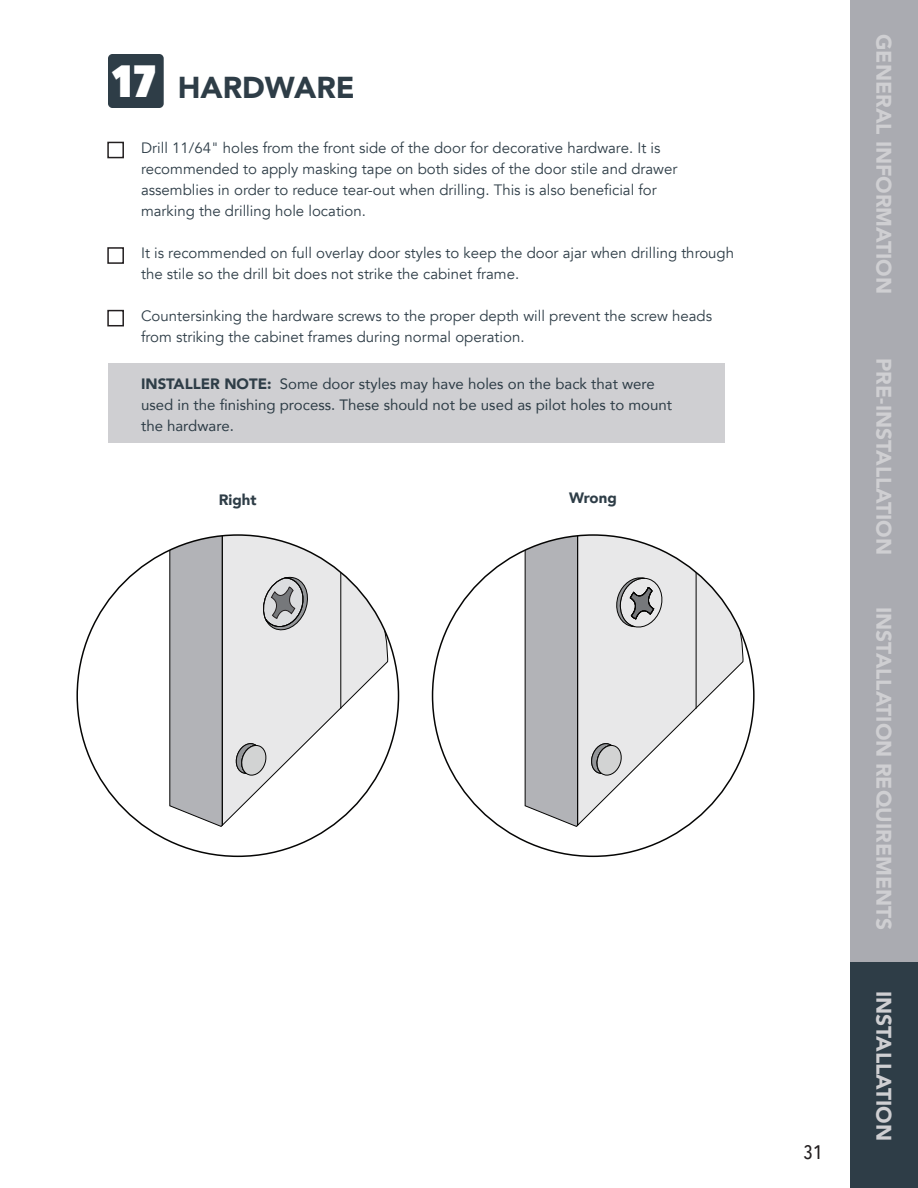
<style>
.page{position:relative;width:918px;height:1188px;background:#fff}
.page>*{position:absolute;margin:0;border:0;box-sizing:border-box;transform-origin:0 0}
.t1{font:800 45px "Avenir Next Condensed";color:#fff}
.t2{font:900 30px "Avenir LT Std";color:#2e3d47}
.t3{font:900 21px "Avenir LT Std";color:#cfcfd2}
.t4{font:500 19.5px "Avenir Next Condensed";color:#231f20}
.Body{font:15px/21px "Avenir";color:#2e3d47}
.Subheader_Notes{font:15px/21px "Avenir";color:#2e3d47}
.Subheader_Notes-2{font:900 15px "Avenir";color:#2e3d47}
.s1{font-weight:900}
</style>
<div class="page">
<div style="left:850px;top:0;width:68px;height:1188px;background:#2e3d47"></div>
<div style="left:850px;top:0;width:68px;height:961px;background:#aaabb1"></div>
<div style="left:107px;top:142px;width:17px;height:16px;border:2px solid #231f20"></div>
<div style="left:107px;top:310px;width:17px;height:16px;border:2px solid #231f20"></div>
<div style="left:107px;top:247px;width:17px;height:17px;border:2px solid #231f20"></div>
<div style="left:108px;top:54px;width:56px;height:54px;background:#2e3d47;border-radius:4px"></div>
<div style="left:108px;top:363px;width:617px;height:80px;background:#cfcfd2"></div>
<svg style="left:170px;top:535px;width:53px;height:292px;background:#b2b3b7"></svg>
<svg style="left:222px;top:535px;width:169px;height:291px"></svg>
<svg style="left:235px;top:743px;width:32px;height:32px"></svg>
<svg style="left:263px;top:577px;width:48px;height:56px;background:#b0b1b2"></svg>
<svg style="left:525px;top:535px;width:53px;height:292px;background:#b2b3b7"></svg>
<svg style="left:577px;top:535px;width:170px;height:291px"></svg>
<svg style="left:591px;top:743px;width:31px;height:32px"></svg>
<svg style="left:614px;top:576px;width:51px;height:53px;background:#b8b8b9"></svg>
<p class="t1" style="left:111px;top:53px;width:49px">17</p>
<p class="t2" style="left:178px;top:69px;width:179px">HARDWARE</p>
<p class="Body" style="left:141px;top:138px;width:538px">Drill 11/64" holes from the front side of the door for decorative hardware. It is recommended to apply masking tape on both sides of the door stile and drawer assemblies in order to reduce tear-out when drilling. This is also beneficial for marking the drilling hole location.</p>
<p class="Body" style="left:141px;top:243px;width:595px">It is recommended on full overlay door styles to keep the door ajar when drilling through the stile so the drill bit does not strike the cabinet frame.</p>
<p class="Body" style="left:141px;top:306px;width:573px">Countersinking the hardware screws to the proper depth will prevent the screw heads from striking the cabinet frames during normal operation.</p>
<p class="Subheader_Notes" style="left:141px;top:372px;width:533px"><span class="s1">INSTALLER NOTE:</span> Some door styles may have holes on the back that were used in the finishing process. These should not be used as pilot holes to mount the hardware.</p>
<p class="Subheader_Notes-2" style="left:219px;top:487px;width:39px">Right</p>
<p class="Subheader_Notes-2" style="left:569px;top:485px;width:49px">Wrong</p>
<h3 class="t4" style="left:804px;top:1141px;width:20px">31</h3>
<p class="t3" style="left:897px;top:34px;width:261px;rotate:90deg">GENERAL INFORMATION</p>
<p class="t3" style="left:897px;top:358px;width:198px;rotate:90deg">PRE-INSTALLATION</p>
<p class="t3" style="left:897px;top:607px;width:325px;rotate:90deg">INSTALLATION REQUIREMENTS</p>
<p class="t3" style="left:897px;top:991px;width:152px;rotate:90deg">INSTALLATION</p>
</div>
